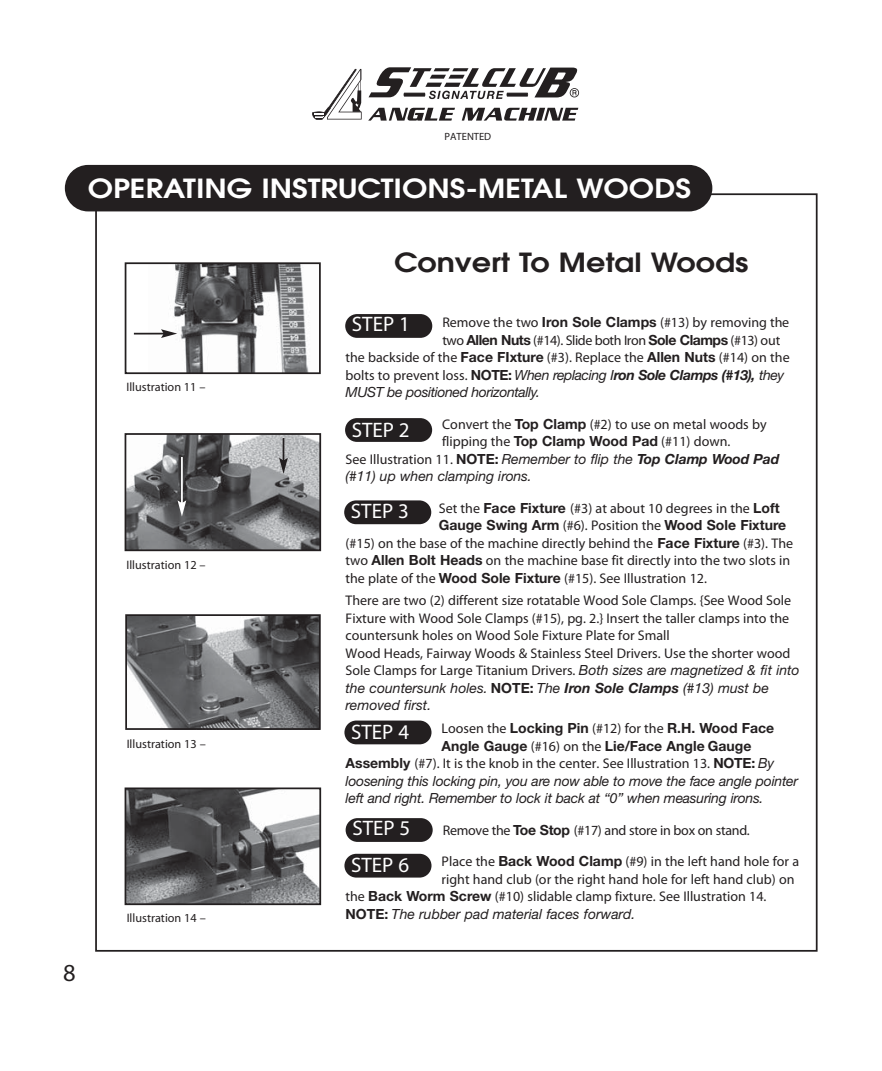
<style>
.page{position:relative;width:882px;height:1071px;background:#fff}
.page>*{position:absolute;margin:0;border:0;box-sizing:border-box;transform-origin:0 0}
.t1{font:600 26.25px "Avant Garde";color:#fff;scale:1.15 1}
.t2{font:600 26.25px "Avant Garde";color:#231f20;scale:1.15 1}
.t3{font:24.5px "Myriad Pro";color:#231f20}
.t4{font:21px/37.1px "Myriad Pro";color:#fff}
.t5{font:14px/17.5px "Myriad Pro";color:#231f20}
.t6{font:italic 14px/17.5px "Helvetica Neue";letter-spacing:-.015em;color:#231f20}
.t7{font:700 14px/17.5px "Helvetica Neue";color:#231f20}
.t8{font:14px "Myriad Pro";letter-spacing:-.03em;color:#231f20}
.t9{font:14px "Myriad Pro";letter-spacing:-.02em;color:#231f20}
.t10{font:12.25px "Myriad Pro";color:#231f20}
.t11{font:10.5px "Myriad Pro";color:#231f20}
.s1{font-family:"Helvetica Neue";font-weight:700}
.s2{font-family:"Helvetica Neue";font-style:italic}
.s3{font-family:"Helvetica Neue";font-weight:700;font-style:italic}
.s4{font-family:"Myriad Pro";font-weight:400}
.s5{font-weight:700;font-style:normal}
.s6{font-weight:700}
</style>
<div class="page">
<svg style="left:312px;top:69px;width:50px;height:51px"></svg>
<svg style="left:368px;top:108px;width:87px;height:13px"></svg>
<svg style="left:462px;top:108px;width:116px;height:13px"></svg>
<svg style="left:369px;top:67px;width:210px;height:32px"></svg>
<div style="left:346px;top:818px;width:87px;height:24px;background:#231f20;border-radius:12px"></div>
<div style="left:344px;top:854px;width:88px;height:24px;background:#231f20;border-radius:12px"></div>
<div style="left:344px;top:721px;width:88px;height:23px;background:#231f20;border-radius:12px"></div>
<div style="left:345px;top:418px;width:87px;height:24px;background:#231f20;border-radius:12px"></div>
<div style="left:344px;top:500px;width:87px;height:24px;background:#231f20;border-radius:12px"></div>
<div style="left:345px;top:314px;width:87px;height:24px;background:#231f20;border-radius:12px"></div>
<img style="left:128px;top:436px;width:190px;height:112px">
<div style="left:125px;top:433px;width:196px;height:118px;border:2px solid #231f20"></div>
<img style="left:128px;top:617px;width:190px;height:110px">
<div style="left:125px;top:614px;width:196px;height:116px;border:2px solid #231f20"></div>
<img style="left:128px;top:791px;width:190px;height:111px">
<div style="left:125px;top:788px;width:196px;height:117px;border:2px solid #231f20"></div>
<img style="left:148px;top:265px;width:161px;height:106px">
<div style="left:125px;top:262px;width:196px;height:112px;border:2px solid #231f20"></div>
<svg style="left:279px;top:438px;width:9px;height:36px"></svg>
<hr style="left:134px;top:333px;width:30px;height:2px;background:#231f20">
<svg style="left:161px;top:329px;width:16px;height:9px"></svg>
<hr style="left:181px;top:457px;width:2px;height:46px;background:#fff">
<svg style="left:178px;top:500px;width:8px;height:17px"></svg>
<div style="left:65px;top:165px;width:647px;height:46px;background:#231f20;border-radius:23px"></div>
<p class="t11" style="left:445px;top:132px;width:48px">PATENTED</p>
<h1 class="t1" style="left:88px;top:179px;width:526px">OPERATING INSTRUCTIONS-METAL WOODS</h1>
<p class="t10" style="left:126px;top:382px;width:81px">Illustration 11 –</p>
<p class="t10" style="left:127px;top:560px;width:81px">Illustration 12 –</p>
<p class="t10" style="left:127px;top:739px;width:81px">Illustration 13 –</p>
<h2 class="t3" style="left:63px;top:963px;width:14px">8</h2>
<p class="t10" style="left:127px;top:913px;width:81px">Illustration 14 –</p>
<h1 class="t2" style="left:394px;top:253px;width:310px">Convert To Metal Woods</h1>
<p class="t5" style="left:442px;top:315px;width:348px">Remove the two <span class="s1">Iron Sole Clamps</span> (#13) by removing the</p>
<p class="t8" style="left:442px;top:334px;width:340px">two <span class="s1">Allen Nuts</span> (#14). Slide both Iron <span class="s1">Sole Clamps</span> (#13) out</p>
<p class="t5" style="left:346px;top:350px;width:446px">the backside of the <span class="s1">Face FIxture</span> (#3). Replace the <span class="s1">Allen Nuts</span> (#14) on the</p>
<p class="t5" style="left:346px;top:367px;width:440px">bolts to prevent loss. <span class="s1">NOTE:</span> <span class="s2">When replacing I</span><span class="s3">ron Sole Clamps (#13),</span> <span class="s2">they</span></p>
<p class="t6" style="left:346px;top:385px;width:196px">MUST be positioned horizontally.</p>
<p class="t5" style="left:442px;top:416px;width:326px">Convert the <span class="s1">Top Clamp</span> (#2) to use on metal woods by</p>
<p class="t5" style="left:442px;top:434px;width:290px">flipping the <span class="s1">Top Clamp Wood Pad</span> (#11) down.</p>
<p class="t5" style="left:346px;top:451px;width:435px">See Illustration 11. <span class="s1">NOTE:</span> <span class="s2">Remember to flip the</span> <span class="s3">Top Clamp Wood Pad</span></p>
<p class="t6" style="left:346px;top:469px;width:188px">(#11) up when clamping irons.</p>
<p class="t5" style="left:439px;top:500px;width:342px">Set the <span class="s1">Face Fixture</span> (#3) at about 10 degrees in the <span class="s1">Loft</span></p>
<p class="t7" style="left:439px;top:518px;width:349px">Gauge Swing Arm <span class="s4">(#6). Position the</span> Wood Sole Fixture</p>
<p class="t5" style="left:346px;top:535px;width:449px">(#15) on the base of the machine directly behind the <span class="s1">Face Fixture</span> (#3). The two <span class="s1">Allen Bolt Heads</span> on the machine base fit directly into the two slots in the plate of the <span class="s1">Wood Sole Fixture</span> (#15). See Illustration 12.</p>
<p class="t5" style="left:346px;top:593px;width:456px">There are two (2) different size rotatable Wood Sole Clamps. {See Wood Sole Fixture with Wood Sole Clamps (#15), pg. 2.} Insert the taller clamps into the countersunk holes on Wood Sole Fixture Plate for Small<br>Wood Heads, Fairway Woods &amp; Stainless Steel Drivers. Use the shorter wood Sole Clamps for Large Titanium Drivers. <span class="s2">Both sizes are magnetized &amp; fit into</span></p>
<p class="t6" style="left:346px;top:680px;width:425px">the countersunk holes. <span class="s5">NOTE:</span> The <span class="s6">Iron Sole Clamps</span> (#13) must be removed first.</p>
<p class="t7" style="left:442px;top:721px;width:334px"><span class="s4">Loosen the</span> Locking Pin <span class="s4">(#12) for the</span> R.H. Wood Face<br>Angle Gauge <span class="s4">(#16) on the</span> Lie/Face Angle Gauge</p>
<p class="t5" style="left:346px;top:756px;width:430px"><span class="s1">Assembly</span> (#7). It is the knob in the center. See Illustration 13. <span class="s1">NOTE:</span> <span class="s2">By</span></p>
<p class="t6" style="left:346px;top:773px;width:454px">loosening this locking pin, you are now able to move the face angle pointer left and right. Remember to lock it back at “0” when measuring irons.</p>
<p class="t9" style="left:443px;top:824px;width:309px">Remove the <span class="s1">Toe Stop</span> (#17) and store in box on stand.</p>
<p class="t5" style="left:442px;top:854px;width:359px">Place the <span class="s1">Back Wood Clamp</span> (#9) in the left hand hole for a</p>
<p class="t5" style="left:442px;top:871px;width:355px">right hand club (or the right hand hole for left hand club) on</p>
<p class="t5" style="left:346px;top:889px;width:422px">the <span class="s1">Back Worm Screw</span> (#10) slidable clamp fixture. See Illustration 14.</p>
<p class="t6" style="left:346px;top:906px;width:291px"><span class="s5">NOTE:</span> The rubber pad material faces forward.</p>
<h3 class="t4" style="left:352px;top:308px;width:59px">STEP 1</h3>
<h3 class="t4" style="left:352px;top:413px;width:59px">STEP 2</h3>
<h3 class="t4" style="left:351px;top:494px;width:59px">STEP 3</h3>
<h3 class="t4" style="left:351px;top:715px;width:59px">STEP 4</h3>
<h3 class="t4" style="left:351px;top:812px;width:61px">STEP 5<br>STEP 6</h3>
</div>
